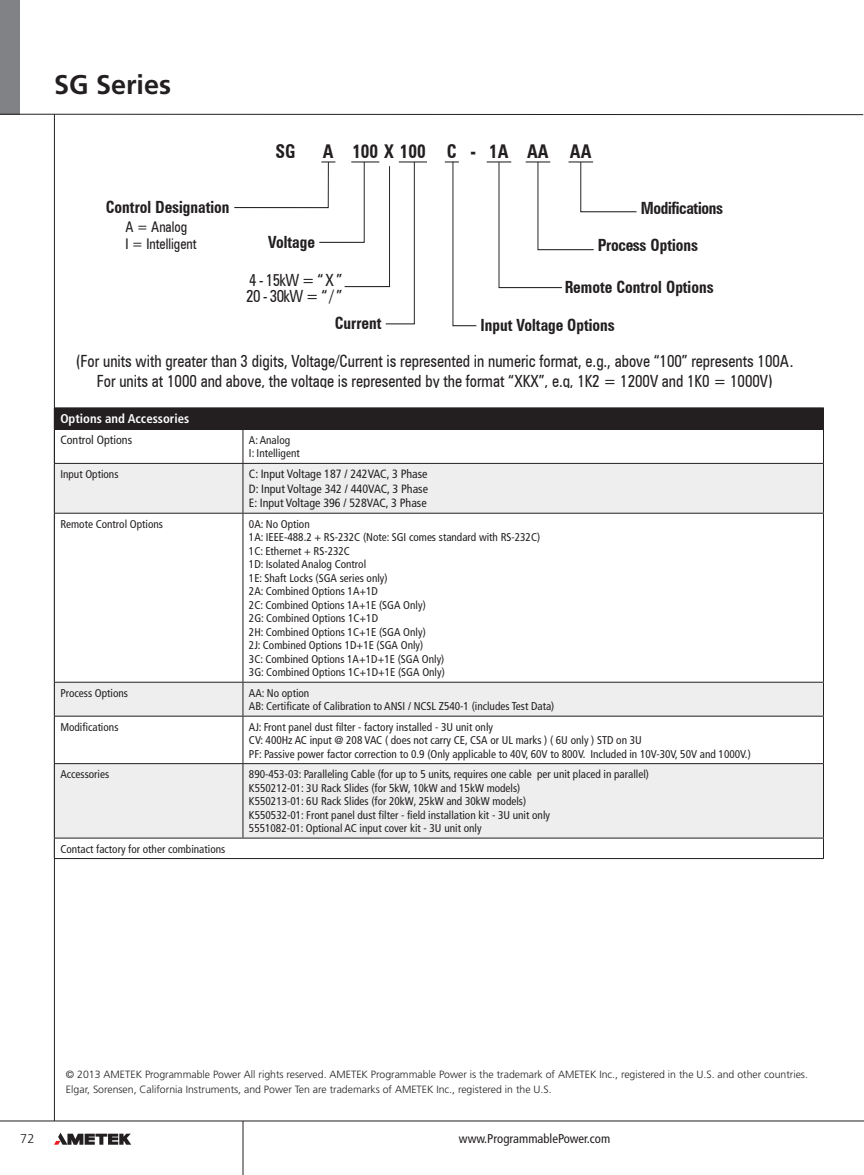
<style>
.page{position:relative;width:864px;height:1175px;background:#fff}
.page>*{position:absolute;margin:0;border:0;box-sizing:border-box;transform-origin:0 0}
.t1{font:700 27px "Frutiger LT Std";color:#231f20}
.t2{font:700 condensed 18.9px "Zurich BT";color:#231f20;scale:.92 1}
.t3{font:condensed 16.8px/20.2px "Zurich BT";color:#231f20;text-align:center;scale:.92 1}
.t4{font:700 condensed 16.8px "Zurich BT";color:#231f20;scale:.92 1}
.t5{font:condensed 16.8px/16.8px "Zurich BT";letter-spacing:-.04em;color:#231f20;scale:.92 1}
.t6{font:700 condensed 16.8px "Zurich BT";letter-spacing:-.02em;color:#231f20;scale:.92 1}
.t7{font:condensed 14.7px/17.7px "Zurich BT";color:#231f20;scale:.92 1}
.t8{font:condensed 12.75px "Frutiger LT Std";color:#231f20}
.t9{font:700 condensed 12.75px "Frutiger LT Std";color:#fff}
.t10{font:300 12.75px "Frutiger LT Std";color:#231f20}
.t11{font:condensed 12px/14.4px "Frutiger LT Std";color:#231f20;text-align:justify}
.t12{font:condensed 11.25px/13.5px "Frutiger LT Std";color:#231f20}
.t13{font:300 10.5px/15px "Frutiger LT Std";color:#231f20}
</style>
<div class="page">
<hr style="left:0;top:1120px;width:864px;height:1px;background:#231f20">
<div style="left:0;top:0;width:20px;height:115px;background:#808285"></div>
<hr style="left:243px;top:1120px;width:1px;height:54px;background:#231f20">
<hr style="left:0;top:114px;width:863px;height:1px;background:#231f20">
<hr style="left:54px;top:114px;width:1px;height:1006px;background:#231f20">
<svg style="left:54px;top:1132px;width:77px;height:12px"></svg>
<svg style="left:445px;top:161px;width:32px;height:166px"></svg>
<svg style="left:234px;top:161px;width:193px;height:164px"></svg>
<svg style="left:487px;top:161px;width:150px;height:128px"></svg>
<div style="left:54px;top:408px;width:770px;height:21px;background:#231f20"></div>
<div style="left:55px;top:464px;width:768px;height:49px;background:#eeeeef"></div>
<svg style="left:55px;top:514px;width:768px;height:325px"></svg>
<hr style="left:243px;top:430px;width:1px;height:33px;background:#231f20">
<hr style="left:823px;top:430px;width:1px;height:33px;background:#231f20">
<hr style="left:54px;top:463px;width:189px;height:1px;background:#231f20">
<hr style="left:54px;top:513px;width:189px;height:1px;background:#231f20">
<hr style="left:243px;top:513px;width:1px;height:169px;background:#231f20">
<hr style="left:823px;top:513px;width:1px;height:169px;background:#231f20">
<hr style="left:54px;top:682px;width:189px;height:1px;background:#231f20">
<hr style="left:243px;top:682px;width:581px;height:1px;background:#231f20">
<hr style="left:243px;top:682px;width:1px;height:33px;background:#231f20">
<hr style="left:823px;top:682px;width:1px;height:33px;background:#231f20">
<hr style="left:54px;top:715px;width:189px;height:1px;background:#231f20">
<hr style="left:243px;top:715px;width:581px;height:1px;background:#231f20">
<hr style="left:243px;top:716px;width:1px;height:47px;background:#231f20">
<hr style="left:823px;top:716px;width:1px;height:47px;background:#231f20">
<hr style="left:54px;top:763px;width:189px;height:1px;background:#231f20">
<hr style="left:243px;top:763px;width:581px;height:1px;background:#231f20">
<hr style="left:243px;top:764px;width:1px;height:73px;background:#231f20">
<hr style="left:823px;top:764px;width:1px;height:73px;background:#231f20">
<hr style="left:54px;top:837px;width:189px;height:1px;background:#231f20">
<svg style="left:54px;top:838px;width:1px;height:20px"></svg>
<hr style="left:243px;top:837px;width:581px;height:1px;background:#231f20">
<svg style="left:823px;top:838px;width:1px;height:20px"></svg>
<hr style="left:54px;top:858px;width:189px;height:1px;background:#231f20">
<hr style="left:243px;top:858px;width:581px;height:1px;background:#231f20">
<hr style="left:54px;top:407px;width:189px;height:1px;background:#231f20">
<hr style="left:243px;top:407px;width:581px;height:1px;background:#231f20">
<hr style="left:54px;top:429px;width:189px;height:1px;background:#231f20">
<hr style="left:243px;top:429px;width:581px;height:1px;background:#231f20">
<hr style="left:243px;top:463px;width:581px;height:1px;background:#231f20">
<hr style="left:243px;top:464px;width:1px;height:49px;background:#231f20">
<hr style="left:823px;top:464px;width:1px;height:49px;background:#231f20">
<hr style="left:243px;top:513px;width:581px;height:1px;background:#231f20">
<h1 class="t1" style="left:54px;top:69px;width:119px">SG Series</h1>
<h3 class="t4" style="left:106px;top:197px;width:136px">Control Designation</h3>
<h3 class="t7" style="left:125px;top:217px;width:79px">A = Analog<br>I = Intelligent</h3>
<h2 class="t2" style="left:276px;top:140px;width:23px">SG</h2>
<h2 class="t2" style="left:471px;top:140px;width:7px">-</h2>
<h2 class="t2" style="left:447px;top:140px;width:12px">C</h2>
<h2 class="t2" style="left:323px;top:140px;width:13px">A</h2>
<h2 class="t2" style="left:352px;top:140px;width:81px">100 X 100</h2>
<h2 class="t2" style="left:489px;top:140px;width:66px">1A AA</h2>
<h2 class="t2" style="left:570px;top:140px;width:25px">AA</h2>
<h3 class="t6" style="left:641px;top:197px;width:91px">Modifications</h3>
<h3 class="t4" style="left:268px;top:231px;width:52px">Voltage</h3>
<h3 class="t4" style="left:598px;top:235px;width:110px">Process Options</h3>
<h3 class="t5" style="left:246px;top:271px;width:106px">4 - 15kW = “ X ”<br>20 - 30kW = “ / ”</h3>
<h3 class="t4" style="left:565px;top:277px;width:163px">Remote Control Options</h3>
<h3 class="t4" style="left:335px;top:313px;width:52px">Current</h3>
<h3 class="t4" style="left:480px;top:315px;width:148px">Input Voltage Options</h3>
<h3 class="t3" style="left:76px;top:350px;width:781px">(For units with greater than 3 digits, Voltage/Current is represented in numeric format, e.g., above “100” represents 100A.<br>For units at 1000 and above, the voltage is represented by the format “XKX”, e.g, 1K2 = 1200V and 1K0 = 1000V)</h3>
<p class="t9" style="left:60px;top:411px;width:130px">Options and Accessories</p>
<p class="t11" style="left:60px;top:433px;width:73px">Control Options</p>
<p class="t12" style="left:249px;top:433px;width:52px">A: Analog<br>I: Intelligent</p>
<p class="t12" style="left:60px;top:467px;width:60px">Input Options</p>
<p class="t11" style="left:249px;top:467px;width:181px">C: Input Voltage 187 / 242VAC, 3 Phase D: Input Voltage 342 / 440VAC, 3 Phase E: Input Voltage 396 / 528VAC, 3 Phase</p>
<p class="t12" style="left:60px;top:517px;width:104px">Remote Control Options</p>
<p class="t12" style="left:249px;top:517px;width:293px">0A: No Option<br>1A: IEEE-488.2 + RS-232C (Note: SGI comes standard with RS-232C)<br>1C: Ethernet + RS-232C<br>1D: Isolated Analog Control<br>1E: Shaft Locks (SGA series only)<br>2A: Combined Options 1A+1D<br>2C: Combined Options 1A+1E (SGA Only)<br>2G: Combined Options 1C+1D<br>2H: Combined Options 1C+1E (SGA Only)<br>2J: Combined Options 1D+1E (SGA Only)<br>3C: Combined Options 1A+1D+1E (SGA Only)<br>3G: Combined Options 1C+1D+1E (SGA Only)</p>
<p class="t12" style="left:60px;top:686px;width:69px">Process Options</p>
<p class="t12" style="left:249px;top:686px;width:307px">AA: No option<br>AB: Certificate of Calibration to ANSI / NCSL Z540-1 (includes Test Data)</p>
<p class="t12" style="left:60px;top:720px;width:60px">Modifications</p>
<p class="t12" style="left:249px;top:720px;width:503px">AJ: Front panel dust filter - factory installed - 3U unit only<br>CV: 400Hz AC input @ 208 VAC ( does not carry CE, CSA or UL marks ) ( 6U only ) STD on 3U<br>PF: Passive power factor correction to 0.9 (Only applicable to 40V, 60V to 800V. Included in 10V-30V, 50V and 1000V.)</p>
<p class="t12" style="left:60px;top:767px;width:50px">Accessories</p>
<p class="t12" style="left:249px;top:767px;width:402px">890-453-03: Paralleling Cable (for up to 5 units, requires one cable per unit placed in parallel)<br>K550212-01: 3U Rack Slides (for 5kW, 10kW and 15kW models)<br>K550213-01: 6U Rack Slides (for 20kW, 25kW and 30kW models)<br>K550532-01: Front panel dust filter - field installation kit - 3U unit only<br>5551082-01: Optional AC input cover kit - 3U unit only</p>
<p class="t12" style="left:60px;top:842px;width:166px">Contact factory for other combinations</p>
<p class="t10" style="left:20px;top:1131px;width:16px">72</p>
<p class="t13" style="left:66px;top:1066px;width:743px">© 2013 AMETEK Programmable Power All rights reserved. AMETEK Programmable Power is the trademark of AMETEK Inc., registered in the U.S. and other countries.<br>Elgar, Sorensen, California Instruments, and Power Ten are trademarks of AMETEK Inc., registered in the U.S.</p>
<p class="t8" style="left:459px;top:1131px;width:153px">www.ProgrammablePower.com</p>
</div>
